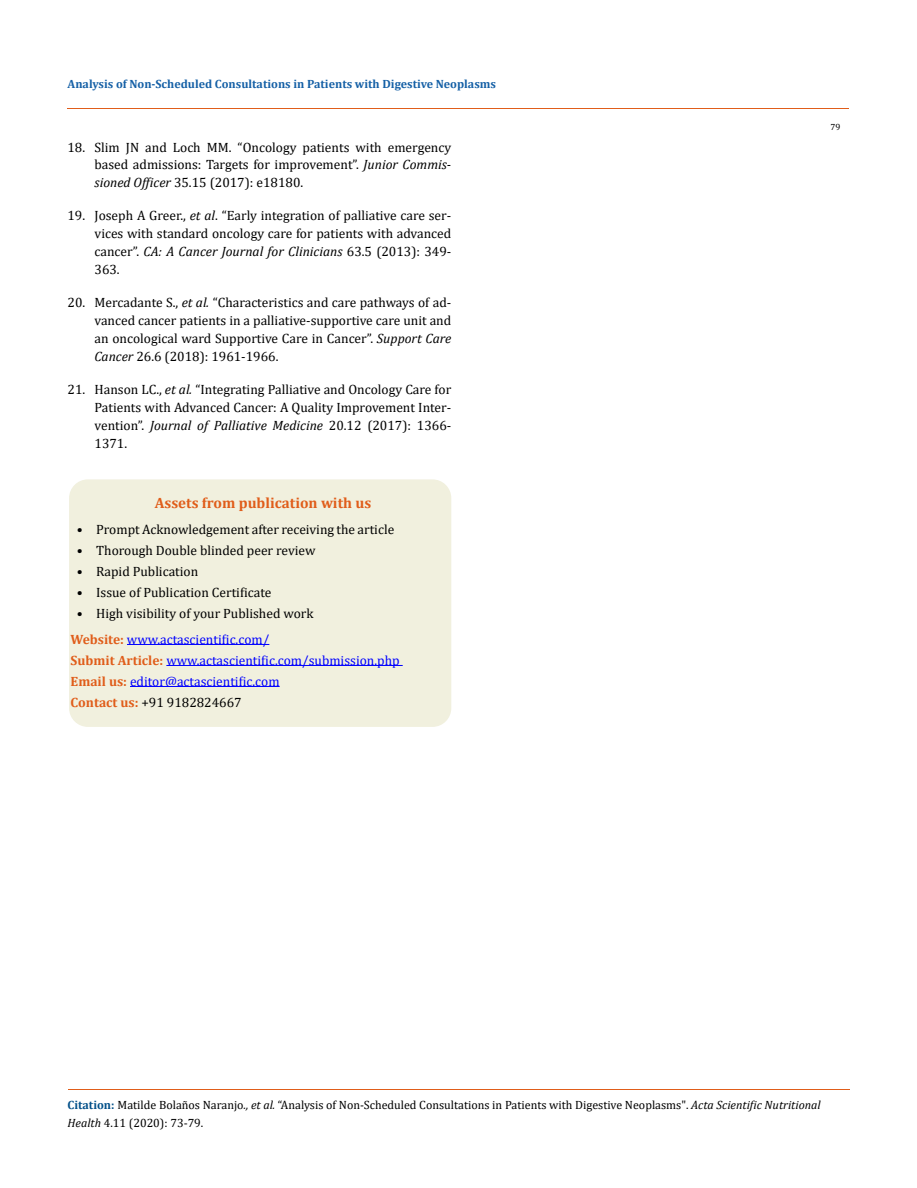
<style>
.page{position:relative;width:917px;height:1188px;background:#fff}
.page>*{position:absolute;margin:0;border:0;box-sizing:border-box;transform-origin:0 0}
.t1{font:700 15px "Cambria";color:#e05d1a}
.t2{font:13.5px/18px "Cambria";color:#000;text-align:justify}
.t3{font:13.5px/21px "Cambria";color:#00f}
.t4{font:12px/18px "Cambria";color:#000}
.t5{font:700 12px "Cambria";color:#1560a6}
.t6{font:9px "Cambria";color:#000}
.s1{font-style:italic}
.s2{font-weight:700;color:#e05d1a}
.s3{color:#000}
.s4{font-weight:700;color:#035089}
</style>
<div class="page">
<hr style="left:67px;top:109px;width:782px;height:1px;background:#e05d1a">
<div style="left:70px;top:480px;width:380px;height:246px;background:#f1f0de;border-radius:18px"></div>
<div style="left:69px;top:479px;width:382px;height:248px;border:2px solid #f1f0de;border-radius:18px"></div>
<hr style="left:127px;top:644px;width:142px;height:1px;background:#00f">
<hr style="left:166px;top:665px;width:236px;height:1px;background:#00f">
<hr style="left:130px;top:686px;width:149px;height:1px;background:#00f">
<hr style="left:68px;top:1089px;width:781px;height:1px;background:#e05d1a">
<p class="t5" style="left:67px;top:75px;width:430px">Analysis of Non-Scheduled Consultations in Patients with Digestive Neoplasms</p>
<p class="t2" style="left:94px;top:138px;width:358px;text-indent:-27px">18. Slim JN and Loch MM. “Oncology patients with emergency based admissions: Targets for improvement”. <span class="s1">Junior Commis&shy;sioned Officer</span> 35.15 (2017): e18180.</p>
<p class="t2" style="left:94px;top:207px;width:358px;text-indent:-27px">19. Joseph A Greer., <span class="s1">et al</span>. “Early integration of palliative care ser&shy;vices with standard oncology care for patients with advanced cancer”. <span class="s1">CA: A Cancer Journal for Clinicians</span> 63.5 (2013): 349- 363.</p>
<p class="t2" style="left:94px;top:294px;width:358px;text-indent:-27px">20. Mercadante S., <span class="s1">et al.</span> “Characteristics and care pathways of ad&shy;vanced cancer patients in a palliative-supportive care unit and an oncological ward Supportive Care in Cancer”. <span class="s1">Support Care Cancer</span> 26.6 (2018): 1961-1966.</p>
<p class="t2" style="left:94px;top:381px;width:358px;text-indent:-27px">21. Hanson LC., <span class="s1">et al.</span> “Integrating Palliative and Oncology Care for Patients with Advanced Cancer: A Quality Improvement Inter&shy;vention”. <span class="s1">Journal of Palliative Medicine</span> 20.12 (2017): 1366- 1371.</p>
<p class="t1" style="left:155px;top:493px;width:218px">Assets from publication with us</p>
<p class="t2" style="left:77px;top:520px;width:319px">• Prompt Acknowledgement after receiving the article</p>
<p class="t2" style="left:77px;top:541px;width:240px">• Thorough Double blinded peer review</p>
<p class="t2" style="left:77px;top:562px;width:123px">• Rapid Publication</p>
<p class="t2" style="left:77px;top:583px;width:196px">• Issue of Publication Certificate</p>
<p class="t2" style="left:77px;top:604px;width:238px">• High visibility of your Published work</p>
<p class="t3" style="left:71px;top:628px;width:330px"><span class="s2">Website:</span> www.actascientific.com/<br><span class="s2">Submit Article:</span> www.actascientific.com/submission.php <span class="s2">Email us:</span> editor@actascientific.com<br><span class="s2">Contact us:</span> <span class="s3">+91 9182824667</span></p>
<p class="t6" style="left:830px;top:122px;width:11px">79</p>
<p class="t4" style="left:68px;top:1095px;width:754px"><span class="s4">Citation:</span> Matilde Bolaños Naranjo<span class="s1">., et al.</span> “Analysis of Non-Scheduled Consultations in Patients with Digestive Neoplasms". <span class="s1">Acta Scientific Nutritional<br>Health</span> 4.11 (2020): 73-79.</p>
</div>
